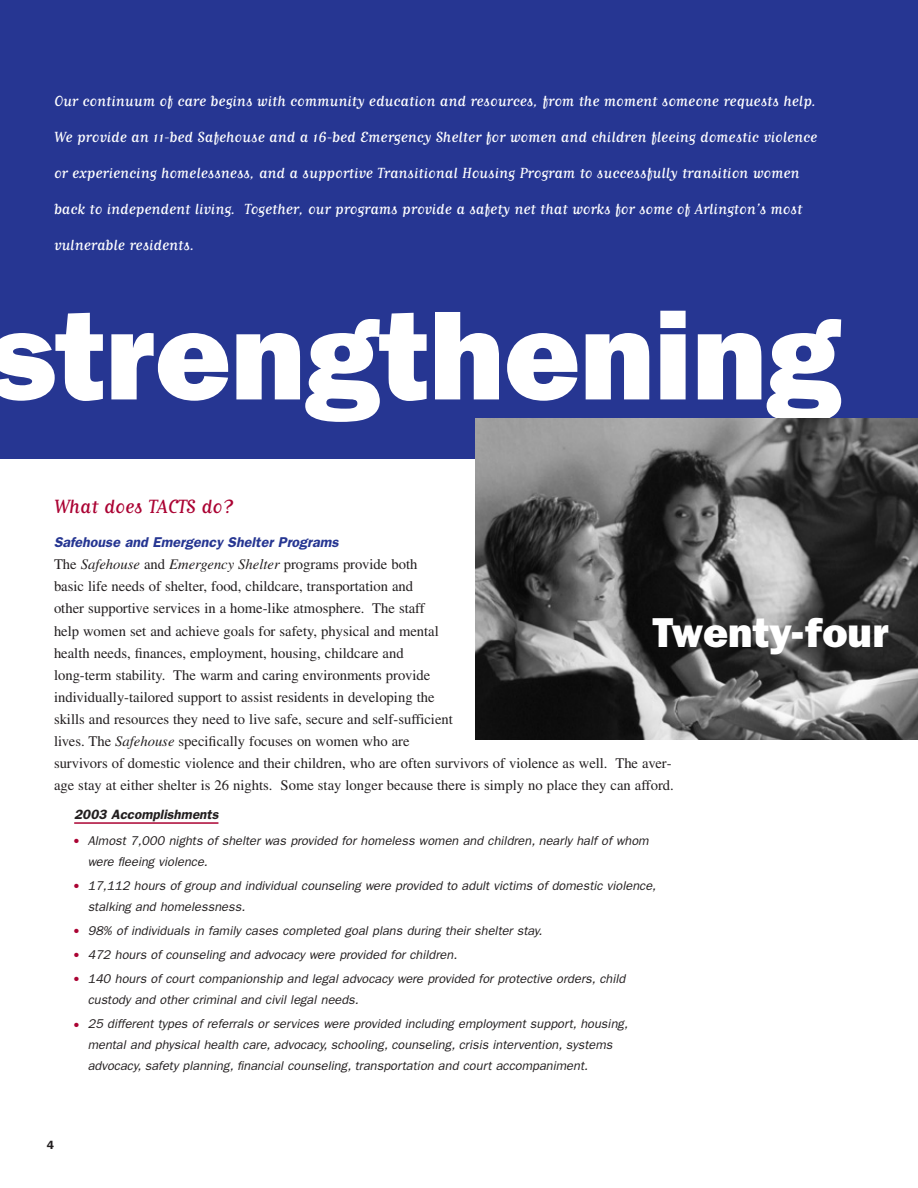
<style>
.page{position:relative;width:918px;height:1188px;background:#fff}
.page>*{position:absolute;margin:0;border:0;box-sizing:border-box;transform-origin:0 0}
.t1{font:800 127.5px "Franklin Gothic";color:#fff}
.t2{font:800 42px "Franklin Gothic";color:#fff}
.t3{font:22.5px "Matrix Script";color:#ab0333}
.t4{font:17.25px/36px "Matrix Script";color:#fff}
.t5{font:14.7px/22px "Times";color:#231f20}
.t6{font:italic 600 14.25px "Franklin Gothic";color:#263692}
.t7{font:italic 600 13.5px "Franklin Gothic";color:#231f20}
.t8{font:italic 12.75px/21px "Franklin Gothic";color:#231f20}
.t9{font:600 12px "Franklin Gothic";color:#231f20}
.s1{font-style:italic}
.s2{color:#ab0333}
</style>
<div class="page">
<div style="left:0;top:0;width:918px;height:459px;background:#263692"></div>
<hr style="left:74px;top:822px;width:144px;height:2px;background:#ab0333">
<img style="left:476px;top:418px;width:442px;height:321px">
<p class="t4" style="left:54px;top:82px;width:765px">Our continuum of care begins with community education and resources, from the moment someone requests help.<br>We provide an 11-bed Safehouse and a 16-bed Emergency Shelter for women and children fleeing domestic violence or experiencing homelessness, and a supportive Transitional Housing Program to successfully transition women back to independent living. Together, our programs provide a safety net that works for some of Arlington’s most vulnerable residents.</p>
<h1 class="t1" style="left:-14px;top:312px;width:855px">strengthening</h1>
<h3 class="t3" style="left:54px;top:492px;width:181px">What does TACTS do?</h3>
<p class="t6" style="left:54px;top:537px;width:288px">Safehouse and Emergency Shelter Programs</p>
<p class="t5" style="left:54px;top:555px;width:621px">The <span class="s1">Safehouse</span> and <span class="s1">Emergency Shelter</span> programs provide both<br>basic life needs of shelter, food, childcare, transportation and<br>other supportive services in a home-like atmosphere. The staff<br>help women set and achieve goals for safety, physical and mental<br>health needs, finances, employment, housing, childcare and<br>long-term stability. The warm and caring environments provide<br>individually-tailored support to assist residents in developing the<br>skills and resources they need to live safe, secure and self-sufficient<br>lives. The <span class="s1">Safehouse</span> specifically focuses on women who are<br>survivors of domestic violence and their children, who are often survivors of violence as well. The aver&shy;age stay at either shelter is 26 nights. Some stay longer because there is simply no place they can afford.</p>
<p class="t7" style="left:74px;top:809px;width:148px">2003 Accomplishments</p>
<p class="t8" style="left:88px;top:831px;width:565px;text-indent:-14px"><span class="s2">●</span> Almost 7,000 nights of shelter was provided for homeless women and children, nearly half of whom were fleeing violence.</p>
<p class="t8" style="left:88px;top:876px;width:572px;text-indent:-14px"><span class="s2">●</span> 17,112 hours of group and individual counseling were provided to adult victims of domestic violence, stalking and homelessness.</p>
<p class="t8" style="left:74px;top:921px;width:472px"><span class="s2">●</span> 98% of individuals in family cases completed goal plans during their shelter stay.</p>
<p class="t8" style="left:74px;top:946px;width:387px"><span class="s2">●</span> 472 hours of counseling and advocacy were provided for children.</p>
<p class="t8" style="left:88px;top:970px;width:541px;text-indent:-14px"><span class="s2">●</span> 140 hours of court companionship and legal advocacy were provided for protective orders, child custody and other criminal and civil legal needs.</p>
<p class="t8" style="left:88px;top:1015px;width:544px;text-indent:-14px"><span class="s2">●</span> 25 different types of referrals or services were provided including employment support, housing, mental and physical health care, advocacy, schooling, counseling, crisis intervention, systems advocacy, safety planning, financial counseling, transportation and court accompaniment.</p>
<h2 class="t2" style="left:653px;top:618px;width:238px">Twenty-four</h2>
<p class="t9" style="left:47px;top:1141px;width:9px">4</p>
</div>
